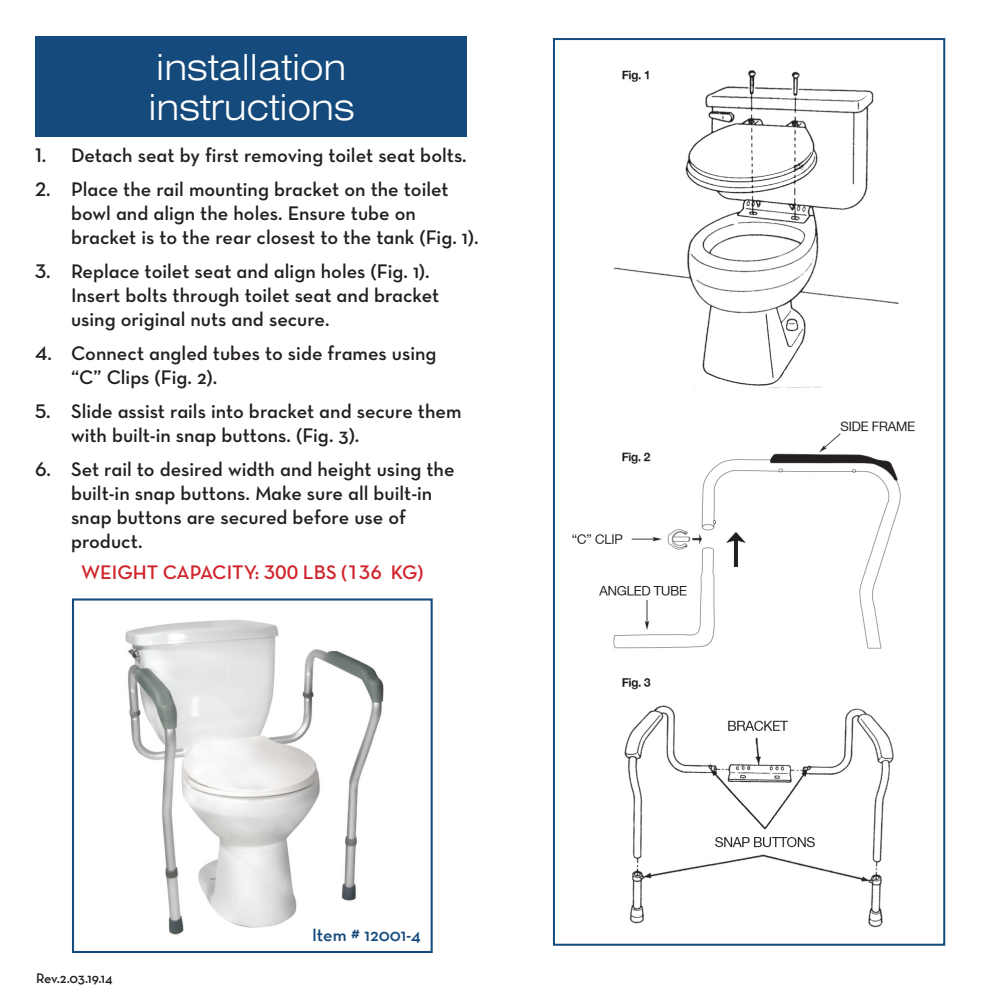
<style>
.page{position:relative;width:1008px;height:1008px;background:#fff}
.page>*{position:absolute;margin:0;border:0;box-sizing:border-box;transform-origin:0 0}
.t1{font:300 expanded 36px/40px "Swiss 721 BT";color:#fff}
.t2{font:20px/24px "Neutraface Text Demi Alt";color:#231f20}
.t3{font:20px "Neutra Text TFPS Demi Alt";color:#d1232a}
.t4{font:18px "Neutraface Text TT Demi Alt";color:#144a7c}
.t5{font:14px "Neutraface Text TT Demi Alt";letter-spacing:-.015em;color:#231f20}
</style>
<div class="page">
<img style="left:572px;top:70px;width:343px;height:858px">
<div style="left:553px;top:38px;width:392px;height:908px;border:2px solid #144a7c"></div>
<div style="left:35px;top:36px;width:432px;height:100px;background:#144a7c"></div>
<img style="left:125px;top:619px;width:259px;height:316px">
<div style="left:72px;top:598px;width:361px;height:355px;border:2px solid #144a7c"></div>
<h1 class="t1" style="left:148px;top:47px;width:208px">installation instructions</h1>
<p class="t2" style="left:35px;top:143px;width:433px">1. Detach seat by first removing toilet seat bolts.</p>
<p class="t2" style="left:71px;top:177px;width:409px;text-indent:-36px">2. Place the rail mounting bracket on the toilet bowl and align the holes. Ensure tube on bracket is to the rear closest to the tank (Fig. 1).</p>
<p class="t2" style="left:71px;top:259px;width:370px;text-indent:-36px">3. Replace toilet seat and align holes (Fig. 1).<br>Insert bolts through toilet seat and bracket using original nuts and secure.</p>
<p class="t2" style="left:71px;top:341px;width:367px;text-indent:-36px">4. Connect angled tubes to side frames using “C” Clips (Fig. 2).</p>
<p class="t2" style="left:71px;top:399px;width:392px;text-indent:-36px">5. Slide assist rails into bracket and secure them with built-in snap buttons. (Fig. 3).</p>
<p class="t2" style="left:71px;top:457px;width:385px;text-indent:-36px">6. Set rail to desired width and height using the built-in snap buttons. Make sure all built-in snap buttons are secured before use of product.</p>
<p class="t3" style="left:81px;top:560px;width:344px">WEIGHT CAPACITY: 300 LBS (136 KG)</p>
<p class="t5" style="left:36px;top:969px;width:78px">Rev.2.03.19.14</p>
<p class="t4" style="left:312px;top:923px;width:110px">Item # 12001-4</p>
</div>
